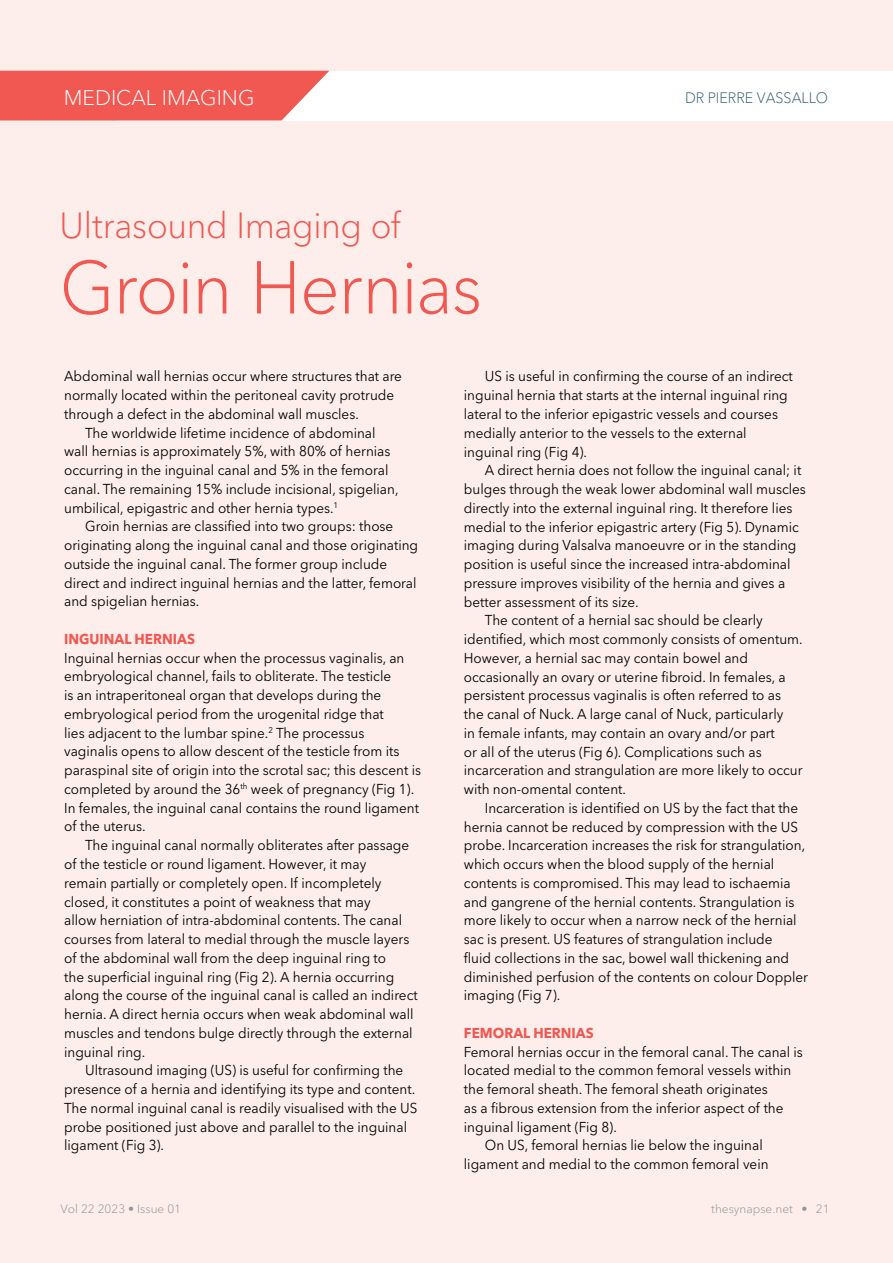
<style>
.page{position:relative;width:893px;height:1263px;background:#fdeeeb}
.page>*{position:absolute;margin:0;border:0;box-sizing:border-box;transform-origin:0 0}
.t1{font:300 73.95px "Avenir Next LT Pro";letter-spacing:-.02em;color:#f15851;scale:.95 1}
.t2{font:300 36px "Avenir Next LT Pro";letter-spacing:-.01em;color:#f15851;scale:.95 1}
.t3{font:300 21px "Avenir Next LT Pro";color:#fff}
.t4{font:300 15px "Avenir Next LT Pro";color:#395f6f;scale:.95 1}
.t5{font:14.25px/18.8px "Avenir Next LT Pro";color:#000;scale:.95 1}
.t6{font:700 14.25px "Avenir Next LT Pro";color:#f15851;scale:.95 1}
.t7{font:300 12px "Avenir Next LT Pro";color:#939598}
</style>
<div class="page">
<div style="left:118px;top:71px;width:775px;height:49px;background:#fff"></div>
<svg style="left:0;top:71px;width:329px;height:49px;background:#f1635d"></svg>
<h3 class="t3" style="left:64px;top:80px;width:192px">MEDICAL IMAGING</h3>
<h2 class="t2" style="left:60px;top:195px;width:361px">Ultrasound Imaging of</h2>
<h1 class="t1" style="left:60px;top:225px;width:446px">Groin Hernias</h1>
<p class="t4" style="left:685px;top:86px;width:152px">DR PIERRE VASSALLO</p>
<p class="t5" style="left:64px;top:367px;width:357px">Abdominal wall hernias occur where structures that are</p>
<p class="t5" style="left:64px;top:386px;width:349px">normally located within the peritoneal cavity protrude</p>
<p class="t5" style="left:64px;top:404px;width:312px">through a defect in the abdominal wall muscles.</p>
<p class="t5" style="left:85px;top:423px;width:307px">The worldwide lifetime incidence of abdominal</p>
<p class="t5" style="left:64px;top:442px;width:345px">wall hernias is approximately 5%, with 80% of hernias</p>
<p class="t5" style="left:64px;top:461px;width:343px">occurring in the inguinal canal and 5% in the femoral</p>
<p class="t5" style="left:64px;top:479px;width:353px">canal. The remaining 15% include incisional, spigelian,</p>
<p class="t5" style="left:64px;top:498px;width:290px">umbilical, epigastric and other hernia types.<sup>1</sup></p>
<p class="t5" style="left:85px;top:517px;width:326px">Groin hernias are classified into two groups: those</p>
<p class="t5" style="left:64px;top:536px;width:374px">originating along the inguinal canal and those originating</p>
<p class="t5" style="left:64px;top:554px;width:342px">outside the inguinal canal. The former group include</p>
<p class="t5" style="left:64px;top:573px;width:372px">direct and indirect inguinal hernias and the latter, femoral</p>
<p class="t5" style="left:64px;top:592px;width:144px">and spigelian hernias.</p>
<p class="t6" style="left:64px;top:630px;width:139px">INGUINAL HERNIAS</p>
<p class="t5" style="left:64px;top:648px;width:377px">Inguinal hernias occur when the processus vaginalis, an embryological channel, fails to obliterate. The testicle<br>is an intraperitoneal organ that develops during the embryological period from the urogenital ridge that<br>lies adjacent to the lumbar spine.<sup>2</sup> The processus vaginalis opens to allow descent of the testicle from its paraspinal site of origin into the scrotal sac; this descent is completed by around the 36<sup>th</sup> week of pregnancy (Fig 1).<br>In females, the inguinal canal contains the round ligament of the uterus.</p>
<p class="t5" style="left:64px;top:836px;width:374px;text-indent:21px">The inguinal canal normally obliterates after passage of the testicle or round ligament. However, it may<br>remain partially or completely open. If incompletely closed, it constitutes a point of weakness that may<br>allow herniation of intra-abdominal contents. The canal courses from lateral to medial through the muscle layers of the abdominal wall from the deep inguinal ring to<br>the superficial inguinal ring (Fig 2). A hernia occurring along the course of the inguinal canal is called an indirect hernia. A direct hernia occurs when weak abdominal wall muscles and tendons bulge directly through the external inguinal ring.</p>
<p class="t5" style="left:64px;top:1061px;width:373px;text-indent:21px">Ultrasound imaging (US) is useful for confirming the presence of a hernia and identifying its type and content.<br>The normal inguinal canal is readily visualised with the US probe positioned just above and parallel to the inguinal ligament (Fig 3).</p>
<p class="t5" style="left:464px;top:367px;width:348px;text-indent:21px">US is useful in confirming the course of an indirect inguinal hernia that starts at the internal inguinal ring lateral to the inferior epigastric vessels and courses medially anterior to the vessels to the external inguinal ring (Fig 4).</p>
<p class="t5" style="left:485px;top:461px;width:335px">A direct hernia does not follow the inguinal canal; it</p>
<p class="t5" style="left:464px;top:480px;width:362px">bulges through the weak lower abdominal wall muscles</p>
<p class="t5" style="left:464px;top:498px;width:347px">directly into the external inguinal ring. It therefore lies</p>
<p class="t5" style="left:464px;top:517px;width:354px">medial to the inferior epigastric artery (Fig 5). Dynamic</p>
<p class="t5" style="left:464px;top:536px;width:352px">imaging during Valsalva manoeuvre or in the standing</p>
<p class="t5" style="left:464px;top:555px;width:345px">position is useful since the increased intra-abdominal</p>
<p class="t5" style="left:464px;top:573px;width:340px">pressure improves visibility of the hernia and gives a</p>
<p class="t5" style="left:464px;top:592px;width:185px">better assessment of its size.</p>
<p class="t5" style="left:485px;top:611px;width:294px">The content of a hernial sac should be clearly</p>
<p class="t5" style="left:464px;top:630px;width:358px">identified, which most commonly consists of omentum.</p>
<p class="t5" style="left:464px;top:648px;width:301px">However, a hernial sac may contain bowel and</p>
<p class="t5" style="left:464px;top:667px;width:340px">occasionally an ovary or uterine fibroid. In females, a</p>
<p class="t5" style="left:464px;top:686px;width:335px">persistent processus vaginalis is often referred to as</p>
<p class="t5" style="left:464px;top:705px;width:338px">the canal of Nuck. A large canal of Nuck, particularly</p>
<p class="t5" style="left:464px;top:723px;width:329px">in female infants, may contain an ovary and/or part</p>
<p class="t5" style="left:464px;top:742px;width:315px">or all of the uterus (Fig 6). Complications such as</p>
<p class="t5" style="left:464px;top:761px;width:358px">incarceration and strangulation are more likely to occur</p>
<p class="t5" style="left:464px;top:780px;width:172px">with non-omental content.</p>
<p class="t5" style="left:485px;top:798px;width:331px">Incarceration is identified on US by the fact that the</p>
<p class="t5" style="left:464px;top:817px;width:353px">hernia cannot be reduced by compression with the US</p>
<p class="t5" style="left:464px;top:836px;width:361px">probe. Incarceration increases the risk for strangulation,</p>
<p class="t5" style="left:464px;top:855px;width:328px">which occurs when the blood supply of the hernial</p>
<p class="t5" style="left:464px;top:873px;width:346px">contents is compromised. This may lead to ischaemia</p>
<p class="t5" style="left:464px;top:892px;width:349px">and gangrene of the hernial contents. Strangulation is</p>
<p class="t5" style="left:464px;top:911px;width:352px">more likely to occur when a narrow neck of the hernial</p>
<p class="t5" style="left:464px;top:930px;width:326px">sac is present. US features of strangulation include</p>
<p class="t5" style="left:464px;top:948px;width:344px">fluid collections in the sac, bowel wall thickening and</p>
<p class="t5" style="left:464px;top:967px;width:364px">diminished perfusion of the contents on colour Doppler</p>
<p class="t5" style="left:464px;top:986px;width:103px">imaging (Fig 7).</p>
<p class="t6" style="left:464px;top:1024px;width:138px">FEMORAL HERNIAS</p>
<p class="t5" style="left:464px;top:1042px;width:358px">Femoral hernias occur in the femoral canal. The canal is</p>
<p class="t5" style="left:464px;top:1061px;width:346px">located medial to the common femoral vessels within</p>
<p class="t5" style="left:464px;top:1080px;width:321px">the femoral sheath. The femoral sheath originates</p>
<p class="t5" style="left:464px;top:1098px;width:338px">as a fibrous extension from the inferior aspect of the</p>
<p class="t5" style="left:464px;top:1117px;width:162px">inguinal ligament (Fig 8).</p>
<p class="t5" style="left:485px;top:1136px;width:294px">On US, femoral hernias lie below the inguinal</p>
<p class="t5" style="left:464px;top:1155px;width:322px">ligament and medial to the common femoral vein</p>
<p class="t7" style="left:60px;top:1198px;width:122px">Vol 22 2023 • Issue 01</p>
<p class="t7" style="left:711px;top:1198px;width:120px">thesynapse.net • 21</p>
</div>
